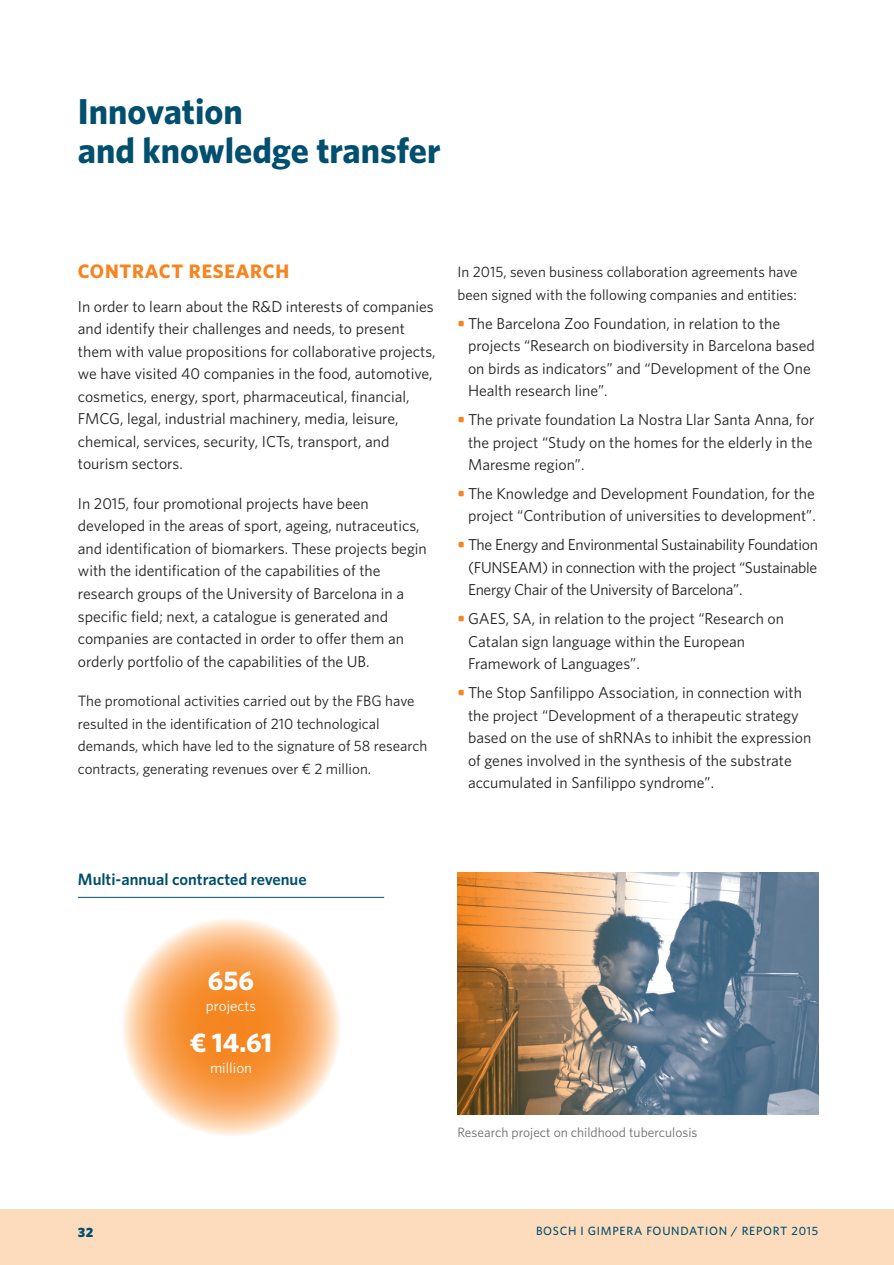
<style>
.page{position:relative;width:894px;height:1265px;background:#fff}
.page>*{position:absolute;margin:0;border:0;box-sizing:border-box;transform-origin:0 0}
._1er_nivell{font:700 36px/39px "Whitney";color:#014f6e}
.t1{font:700 27px "Whitney";color:#fff}
._2on_nivell{font:700 19.5px "Whitney";letter-spacing:.04em;color:#f58520}
.títol_esquema{font:600 16.5px "Whitney";color:#014f6e}
.Text_general{font:15.75px/22.5px "Whitney";color:#231f20}
.Text_general-2{font:15px/22.5px "Whitney";color:#231f20}
.t2{font:15px "Whitney";color:#fff}
.peu_imatges{font:13.5px "Whitney";color:#6c6d70}
.t3{font:900 13.5px "Whitney";color:#014f6e}
.t4{font:500 12px "Whitney";letter-spacing:.06em;color:#014f6e}
.s1{font-weight:700;color:#f58520}
</style>
<div class="page">
<div style="left:0;top:1209px;width:894px;height:55px;background:#fddcbd"></div>
<hr style="left:78px;top:896px;width:306px;height:1px;background:#014f6e">
<svg style="left:120px;top:915px;width:221px;height:222px;background:#f9b476"></svg>
<img style="left:644px;top:872px;width:174px;height:242px">
<img style="left:457px;top:872px;width:187px;height:242px">
<p class="_1er_nivell" style="left:78px;top:91px;width:364px">Innovation<br>and knowledge transfer</p>
<p class="_2on_nivell" style="left:78px;top:258px;width:213px">CONTRACT RESEARCH</p>
<p class="Text_general" style="left:78px;top:294px;width:359px">In order to learn about the R&amp;D interests of companies and identify their challenges and needs, to present them with value propositions for collaborative projects, we have visited 40 companies in the food, automotive, cosmetics, energy, sport, pharmaceutical, financial, FMCG, legal, industrial machinery, media, leisure, chemical, services, security, ICTs, transport, and tourism sectors.</p>
<p class="Text_general" style="left:78px;top:491px;width:350px">In 2015, four promotional projects have been developed in the areas of sport, ageing, nutraceutics, and identification of biomarkers. These projects begin with the identification of the capabilities of the research groups of the University of Barcelona in a specific field; next, a catalogue is generated and companies are contacted in order to offer them an orderly portfolio of the capabilities of the UB.</p>
<p class="Text_general-2" style="left:78px;top:689px;width:351px">The promotional activities carried out by the FBG have resulted in the identification of 210 technological demands, which have led to the signature of 58 research contracts, generating revenues over € 2 million.</p>
<p class="Text_general-2" style="left:457px;top:260px;width:341px">In 2015, seven business collaboration agreements have been signed with the following companies and entities:</p>
<p class="Text_general" style="left:468px;top:311px;width:348px;text-indent:-10px"><span class="s1">•</span> The Barcelona Zoo Foundation, in relation to the projects “Research on biodiversity in Barcelona based on birds as indicators” and “Development of the One Health research line”.</p>
<p class="Text_general" style="left:468px;top:408px;width:348px;text-indent:-10px"><span class="s1">•</span> The private foundation La Nostra Llar Santa Anna, for the project “Study on the homes for the elderly in the<br>Maresme region”.</p>
<p class="Text_general" style="left:457px;top:481px;width:360px;text-align:right"><span class="s1">•</span> The Knowledge and Development Foundation, for the project “Contribution of universities to development”.</p>
<p class="Text_general" style="left:468px;top:533px;width:351px;text-align:justify;text-indent:-10px"><span class="s1">•</span> The Energy and Environmental Sustainability Foundation (FUNSEAM) in connection with the project “Sustainable Energy Chair of the University of Barcelona”.</p>
<p class="Text_general" style="left:468px;top:607px;width:317px;text-indent:-10px"><span class="s1">•</span> GAES, SA, in relation to the project “Research on<br>Catalan sign language within the European<br>Framework of Languages”.</p>
<p class="Text_general" style="left:468px;top:681px;width:345px;text-indent:-10px"><span class="s1">•</span> The Stop Sanfilippo Association, in connection with the project “Development of a therapeutic strategy based on the use of shRNAs to inhibit the expression of genes involved in the synthesis of the substrate accumulated in Sanfilippo syndrome”.</p>
<p class="títol_esquema" style="left:78px;top:868px;width:230px">Multi-annual contracted revenue</p>
<p class="t1" style="left:208px;top:962px;width:48px">656</p>
<p class="t2" style="left:206px;top:995px;width:52px">projects</p>
<p class="t1" style="left:190px;top:1024px;width:84px">€ 14.61</p>
<p class="t2" style="left:210px;top:1057px;width:44px">million</p>
<p class="peu_imatges" style="left:457px;top:1123px;width:241px">Research project on childhood tuberculosis</p>
<p class="t3" style="left:78px;top:1222px;width:17px">32</p>
<p class="t4" style="left:536px;top:1222px;width:283px">BOSCH I GIMPERA FOUNDATION / REPORT 2015</p>
</div>
